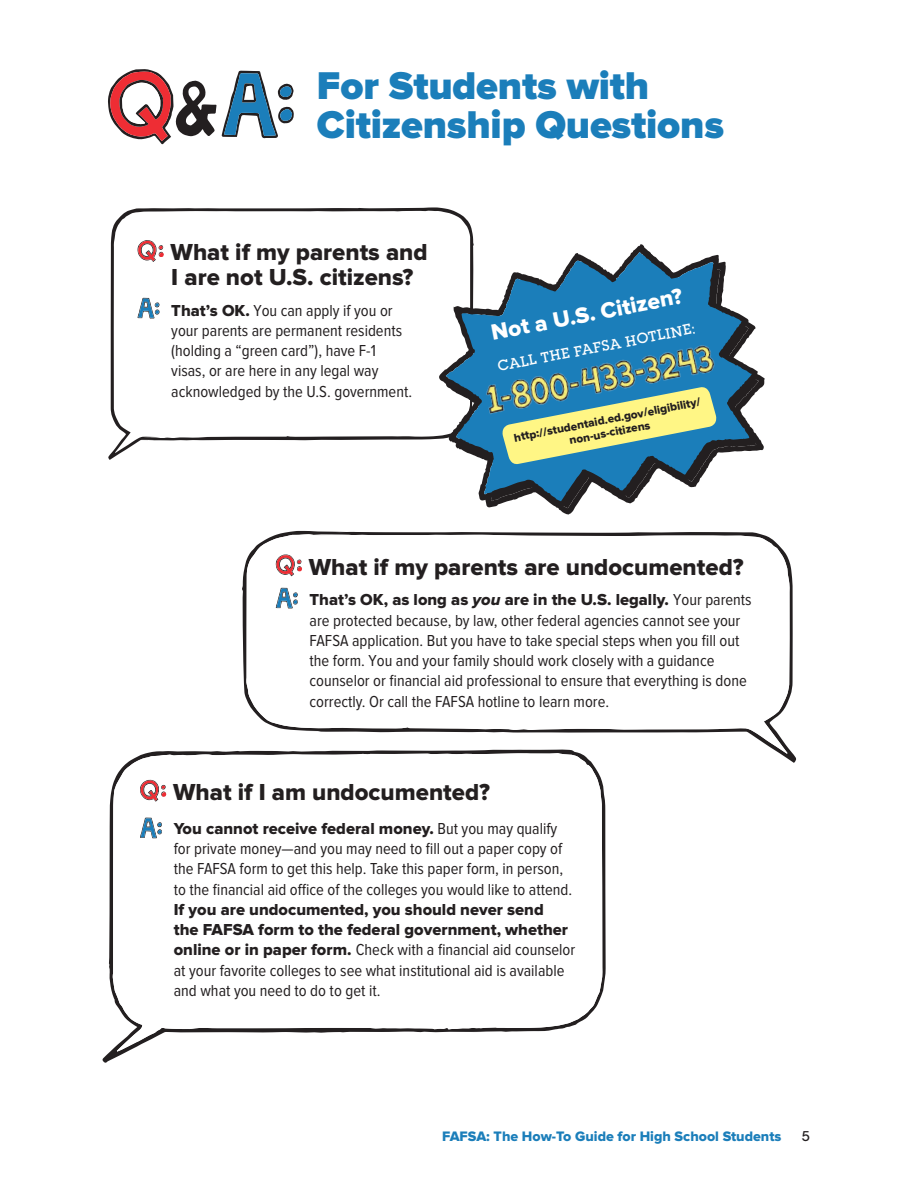
<style>
.page{position:relative;width:918px;height:1188px;background:#fff}
.page>*{position:absolute;margin:0;border:0;box-sizing:border-box;transform-origin:0 0}
.head_q_a{font:900 40.2px/39.8px "Proxima Nova A";letter-spacing:-.005em;color:#1b7eba}
.Question{font:24px/24.5px "Proxima Nova Extrabld";color:#231f20}
.body_1{font:22.95px "Proxima Nova Extrabld";color:#fff}
.Answer{font:16.5px/20.2px "Proxima Nova Cond";color:#231f20}
.body_1-2{font:500 15.3px "Lubalin Graph EF";color:#fff}
.t1{font:500 14.85px "Lubalin Graph EF";color:#231f20}
.t2{font:14.25px "Proxima Nova Extrabld";color:#1b7eba}
.body_1-3{font:11.85px/13.2px "Proxima Nova Extrabld";color:#231f20;text-align:center}
.s1{font-family:"Proxima Nova Extrabld"}
.s2{font-family:"Proxima Nova Extrabld It"}
</style>
<div class="page">
<svg style="left:242px;top:531px;width:555px;height:232px"></svg>
<svg style="left:246px;top:534px;width:544px;height:220px"></svg>
<svg style="left:108px;top:69px;width:186px;height:76px"></svg>
<svg style="left:276px;top:555px;width:26px;height:21px"></svg>
<svg style="left:276px;top:588px;width:22px;height:21px"></svg>
<svg style="left:102px;top:749px;width:504px;height:314px"></svg>
<svg style="left:112px;top:753px;width:490px;height:299px"></svg>
<svg style="left:108px;top:207px;width:366px;height:253px"></svg>
<svg style="left:114px;top:211px;width:356px;height:242px"></svg>
<svg style="left:138px;top:240px;width:26px;height:22px"></svg>
<svg style="left:138px;top:298px;width:22px;height:21px"></svg>
<svg style="left:140px;top:780px;width:26px;height:22px"></svg>
<svg style="left:140px;top:818px;width:22px;height:20px"></svg>
<svg style="left:439px;top:244px;width:319px;height:264px"></svg>
<svg style="left:446px;top:252px;width:306px;height:249px"></svg>
<svg style="left:501px;top:433px;width:217px;height:32px;background:#7aa899"></svg>
<img style="left:469px;top:328px;width:265px;height:105px">
<p class="head_q_a" style="left:317px;top:64px;width:409px">For Students with<br>Citizenship Questions</p>
<p class="Question" style="left:171px;top:241px;width:259px">What if my parents and<br>I are not U.S. citizens?</p>
<p class="Answer" style="left:171px;top:301px;width:242px"><span class="s1">That’s OK.</span> You can apply if you or your parents are permanent residents (holding a “green card”), have F-1 visas, or are here in any legal way acknowledged by the U.S. government.</p>
<p class="body_1" style="left:489px;top:320px;width:196px;rotate:-11deg">Not a U.S. Citizen?</p>
<p class="body_1-2" style="left:496px;top:358px;width:202px;rotate:-11deg">CALL THE FAFSA HOTLINE:</p>
<p class="body_1-3" style="left:513px;top:431px;width:191px;rotate:-11deg">http://studentaid.ed.gov/eligibility/ non-us-citizens</p>
<p class="Question" style="left:309px;top:555px;width:436px">What if my parents are undocumented?</p>
<p class="Answer" style="left:310px;top:591px;width:444px"><span class="s1">That’s OK, as long as</span> <span class="s2">you</span> <span class="s1">are in the U.S. legally.</span> Your parents are protected because, by law, other federal agencies cannot see your<br>FAFSA application. But you have to take special steps when you fill out</p>
<p class="Answer" style="left:310px;top:651px;width:439px">the form. You and your family should work closely with a guidance counselor or financial aid professional to ensure that everything is done correctly. Or call the FAFSA hotline to learn more.</p>
<p class="Question" style="left:173px;top:780px;width:319px">What if I am undocumented?</p>
<p class="Answer" style="left:174px;top:819px;width:403px"><span class="s1">You cannot receive federal money.</span> But you may qualify for private money—and you may need to fill out a paper copy of the FAFSA form to get this help. Take this paper form, in person, to the financial aid office of the colleges you would like to attend.<br><span class="s1">If you are undocumented, you should never send<br>the FAFSA form to the federal government, whether online or in paper form.</span> Check with a financial aid counselor at your favorite colleges to see what institutional aid is available and what you need to do to get it.</p>
<p class="t2" style="left:442px;top:1128px;width:341px">FAFSA: The How-To Guide for High School Students</p>
<p class="t1" style="left:802px;top:1127px;width:10px">5</p>
</div>
